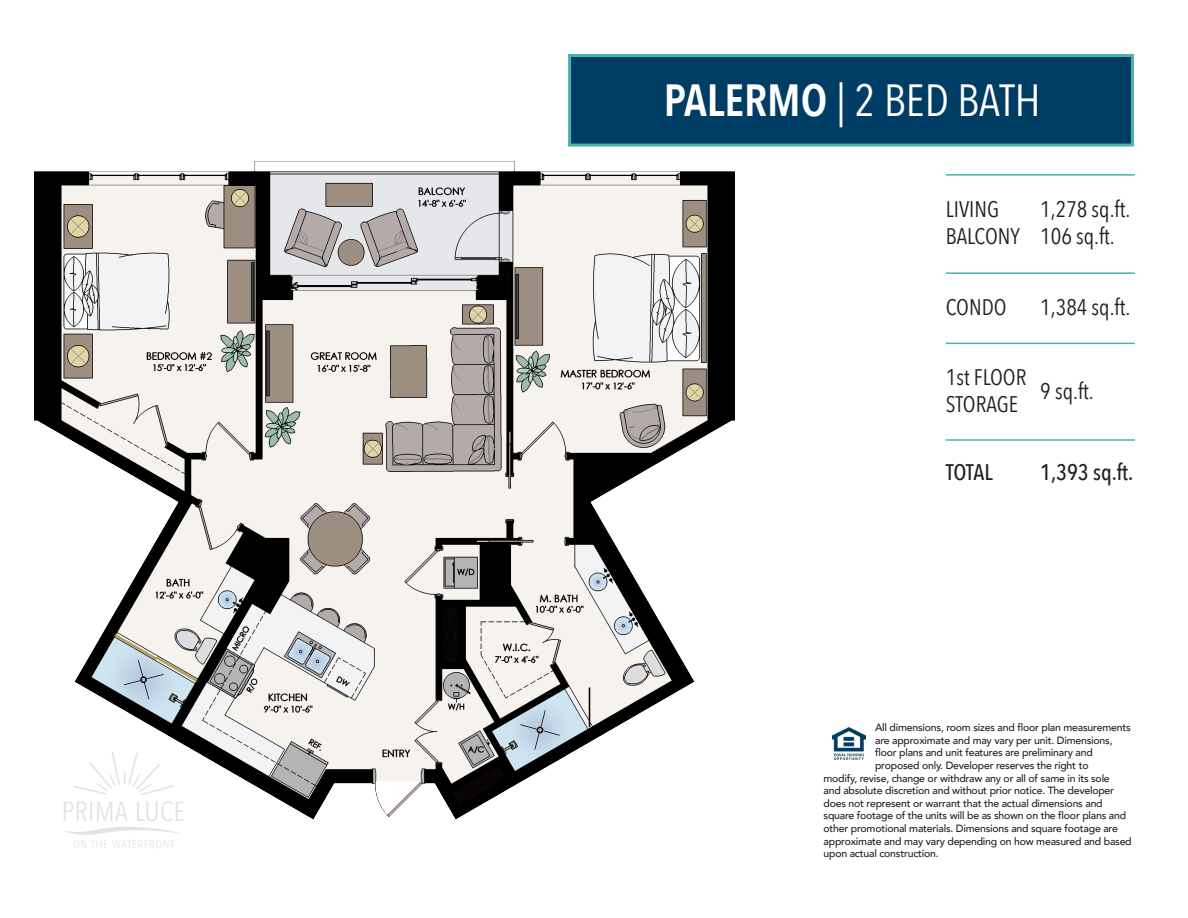
<style>
.page{position:relative;width:1188px;height:918px;background:#fff}
.page>*{position:absolute;margin:0;border:0;box-sizing:border-box;transform-origin:0 0}
.t1{font:45px "Avenir Next Condensed";color:#fff}
.t2{font:22.5px "Avenir Next Condensed";color:#231f20}
.t3{font:500 22.5px "Avenir Next Condensed";letter-spacing:-.005em;color:#231f20}
.t4{font:500 10.5px "Avenir";letter-spacing:-.02em;color:#231f20}
.s1{font-weight:600}
</style>
<div class="page">
<img style="left:832px;top:728px;width:33px;height:31px">
<img style="left:35px;top:161px;width:699px;height:659px">
<div style="left:568px;top:54px;width:566px;height:93px;background:#003d65;border:3px solid #47b4ad"></div>
<hr style="left:946px;top:174px;width:189px;height:2px;background:#47b4ad">
<hr style="left:946px;top:272px;width:189px;height:2px;background:#47b4ad">
<hr style="left:946px;top:343px;width:189px;height:1px;background:#47b4ad">
<hr style="left:946px;top:439px;width:189px;height:2px;background:#47b4ad">
<img style="left:54px;top:741px;width:135px;height:107px">
<p class="t1" style="left:664px;top:61px;width:378px"><span class="s1">PALERMO</span> | 2 BED BATH</p>
<p class="t2" style="left:946px;top:190px;width:55px">LIVING</p>
<p class="t2" style="left:946px;top:217px;width:76px">BALCONY</p>
<p class="t2" style="left:1040px;top:190px;width:91px">1,278 sq.ft.</p>
<p class="t2" style="left:1040px;top:217px;width:76px">106 sq.ft.</p>
<p class="t2" style="left:946px;top:288px;width:62px">CONDO</p>
<p class="t2" style="left:1040px;top:288px;width:91px">1,384 sq.ft.</p>
<p class="t2" style="left:946px;top:358px;width:82px">1st FLOOR</p>
<p class="t2" style="left:946px;top:385px;width:74px">STORAGE</p>
<p class="t2" style="left:1040px;top:372px;width:55px">9 sq.ft.</p>
<p class="t3" style="left:946px;top:459px;width:49px">TOTAL</p>
<p class="t3" style="left:1040px;top:459px;width:95px">1,393 sq.ft.</p>
<p class="t4" style="left:875px;top:719px;width:257px">All dimensions, room sizes and floor plan measurements</p>
<p class="t4" style="left:875px;top:731px;width:239px">are approximate and may vary per unit. Dimensions,</p>
<p class="t4" style="left:875px;top:744px;width:219px">floor plans and unit features are preliminary and</p>
<p class="t4" style="left:875px;top:756px;width:215px">proposed only. Developer reserves the right to</p>
<p class="t4" style="left:824px;top:769px;width:288px">modify, revise, change or withdraw any or all of same in its sole</p>
<p class="t4" style="left:824px;top:782px;width:292px">and absolute discretion and without prior notice. The developer</p>
<p class="t4" style="left:824px;top:794px;width:281px">does not represent or warrant that the actual dimensions and</p>
<p class="t4" style="left:824px;top:807px;width:304px">square footage of the units will be as shown on the floor plans and</p>
<p class="t4" style="left:824px;top:819px;width:296px">other promotional materials. Dimensions and square footage are</p>
<p class="t4" style="left:824px;top:832px;width:310px">approximate and may vary depending on how measured and based</p>
<p class="t4" style="left:824px;top:845px;width:117px">upon actual construction.</p>
</div>
